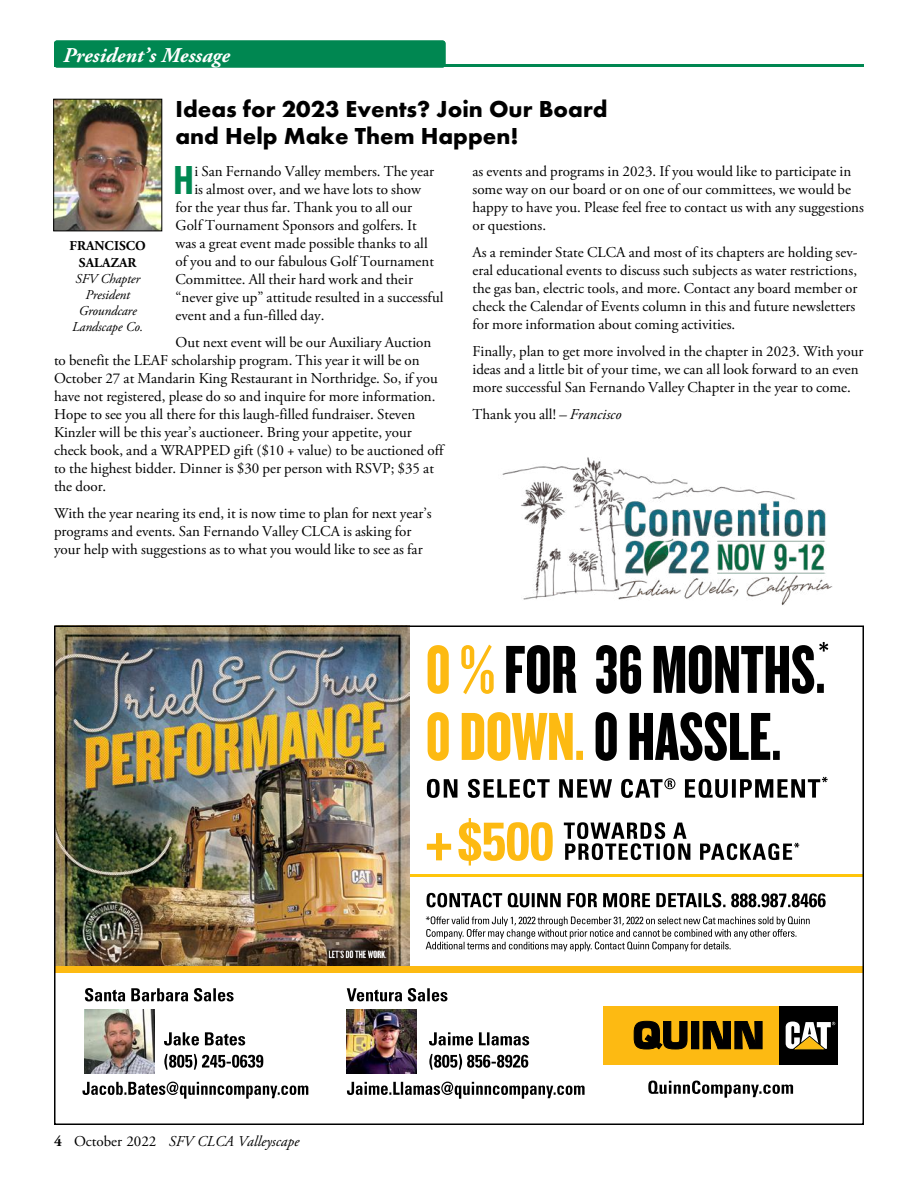
<style>
.page{position:relative;width:918px;height:1188px;background:#fff}
.page>*{position:absolute;margin:0;border:0;box-sizing:border-box;transform-origin:0 0}
.t1{font:700 42px "Futura PT Cond";color:#008751}
.t2{font:700 24px/27px "Futura PT";color:#000}
.t3{font:italic 700 21px "Adobe Garamond Pro";color:#fff}
.t4{font:15px/18px "Adobe Garamond Pro";color:#000}
.t5{font:italic 15px "Adobe Garamond Pro";color:#000}
.t6{font:italic 13.5px/16.2px "Adobe Garamond Pro";letter-spacing:-.01em;color:#000;text-align:center}
.t7{font:700 13.5px/16.2px "Adobe Garamond Pro";letter-spacing:.005em;color:#000;text-align:center}
.s1{font-style:italic}
.s2{font-weight:700;font-style:normal}
.s3{font-style:normal}
</style>
<div class="page">
<svg style="left:446px;top:64px;width:418px;height:3px"></svg>
<div style="left:54px;top:40px;width:392px;height:28px;background:#008751;border-radius:3px"></div>
<img style="left:55px;top:101px;width:105px;height:128px">
<div style="left:53px;top:99px;width:109px;height:132px;border:1px solid #000"></div>
<hr style="left:400px;top:875px;width:463px;height:2px;background:#ffc50a">
<img style="left:57px;top:629px;width:352px;height:338px">
<div style="left:54px;top:967px;width:810px;height:6px;background:#fdba12"></div>
<svg style="left:347px;top:1082px;width:238px;height:17px"></svg>
<div style="left:604px;top:1006px;width:175px;height:59px;background:#fdba12"></div>
<div style="left:779px;top:1006px;width:58px;height:59px;background:#000"></div>
<svg style="left:786px;top:1022px;width:49px;height:28px"></svg>
<svg style="left:634px;top:1021px;width:53px;height:28px"></svg>
<div style="left:692px;top:1022px;width:7px;height:27px;background:#000"></div>
<div style="left:691px;top:1021px;width:8px;height:28px;border:1px solid #000"></div>
<svg style="left:703px;top:1021px;width:59px;height:28px"></svg>
<svg style="left:82px;top:1082px;width:226px;height:17px"></svg>
<svg style="left:164px;top:1054px;width:99px;height:16px"></svg>
<svg style="left:164px;top:1032px;width:81px;height:14px"></svg>
<img style="left:84px;top:1009px;width:70px;height:65px">
<img style="left:347px;top:1009px;width:70px;height:65px">
<svg style="left:85px;top:988px;width:149px;height:13px"></svg>
<svg style="left:347px;top:988px;width:100px;height:13px"></svg>
<svg style="left:648px;top:1081px;width:145px;height:17px"></svg>
<svg style="left:429px;top:1054px;width:99px;height:16px"></svg>
<svg style="left:429px;top:1032px;width:100px;height:14px"></svg>
<svg style="left:426px;top:916px;width:384px;height:35px"></svg>
<img style="left:323px;top:945px;width:69px;height:19px">
<svg style="left:427px;top:777px;width:401px;height:21px"></svg>
<svg style="left:596px;top:712px;width:184px;height:49px"></svg>
<svg style="left:428px;top:712px;width:155px;height:49px"></svg>
<svg style="left:428px;top:645px;width:66px;height:49px"></svg>
<svg style="left:427px;top:818px;width:126px;height:48px"></svg>
<svg style="left:564px;top:822px;width:235px;height:38px"></svg>
<svg style="left:427px;top:893px;width:399px;height:14px"></svg>
<svg style="left:506px;top:642px;width:322px;height:52px"></svg>
<img style="left:502px;top:457px;width:331px;height:148px">
<h3 class="t3" style="left:63px;top:43px;width:168px">President’s Message</h3>
<h2 class="t2" style="left:176px;top:95px;width:434px">Ideas for 2023 Events? Join Our Board and Help Make Them Happen!</h2>
<h1 class="t1" style="left:173px;top:156px;width:23px">H</h1>
<p class="t4" style="left:194px;top:163px;width:241px">i San Fernando Valley members. The year</p>
<p class="t4" style="left:472px;top:163px;width:393px">as events and programs in 2023. If you would like to participate in some way on our board or on one of our committees, we would be happy to have you. Please feel free to contact us with any suggestions or questions.</p>
<p class="t4" style="left:472px;top:244px;width:387px">As a reminder State CLCA and most of its chapters are holding sev&shy;eral educational events to discuss such subjects as water restrictions, the gas ban, electric tools, and more. Contact any board member or check the Calendar of Events column in this and future newsletters for more information about coming activities.</p>
<p class="t4" style="left:472px;top:343px;width:392px">Finally, plan to get more involved in the chapter in 2023. With your ideas and a little bit of your time, we can all look forward to an even more successful San Fernando Valley Chapter in the year to come.</p>
<p class="t4" style="left:472px;top:406px;width:150px">Thank you all! <span class="s1">– Francisco</span></p>
<p class="t4" style="left:194px;top:181px;width:228px">is almost over, and we have lots to show</p>
<p class="t4" style="left:176px;top:199px;width:238px">for the year thus far. Thank you to all our</p>
<p class="t4" style="left:176px;top:217px;width:243px">Golf Tournament Sponsors and golfers. It</p>
<p class="t4" style="left:176px;top:235px;width:254px">was a great event made possible thanks to all</p>
<p class="t4" style="left:176px;top:253px;width:260px">of you and to our fabulous Golf Tournament</p>
<p class="t4" style="left:176px;top:271px;width:239px">Committee. All their hard work and their</p>
<p class="t4" style="left:176px;top:289px;width:269px">“never give up” attitude resulted in a successful</p>
<p class="t4" style="left:176px;top:307px;width:151px">event and a fun-filled day.</p>
<p class="t4" style="left:54px;top:334px;width:391px;text-indent:122px">Out next event will be our Auxiliary Auction to benefit the LEAF scholarship program. This year it will be on October 27 at Mandarin King Restaurant in Northridge. So, if you have not registered, please do so and inquire for more information.<br>Hope to see you all there for this laugh-filled fundraiser. Steven Kinzler will be this year’s auctioneer. Bring your appetite, your check book, and a WRAPPED gift ($10 + value) to be auctioned off to the highest bidder. Dinner is $30 per person with RSVP; $35 at the door.</p>
<p class="t4" style="left:54px;top:505px;width:379px">With the year nearing its end, it is now time to plan for next year’s programs and events. San Fernando Valley CLCA is asking for your help with suggestions as to what you would like to see as far</p>
<p class="t7" style="left:70px;top:238px;width:78px">FRANCISCO<br>SALAZAR</p>
<p class="t6" style="left:72px;top:271px;width:73px">SFV Chapter<br>President<br>Groundcare<br>Landscape Co.</p>
<p class="t5" style="left:54px;top:1133px;width:247px"><span class="s2">4</span> <span class="s3">October 2022</span> SFV CLCA Valleyscape</p>
</div>
